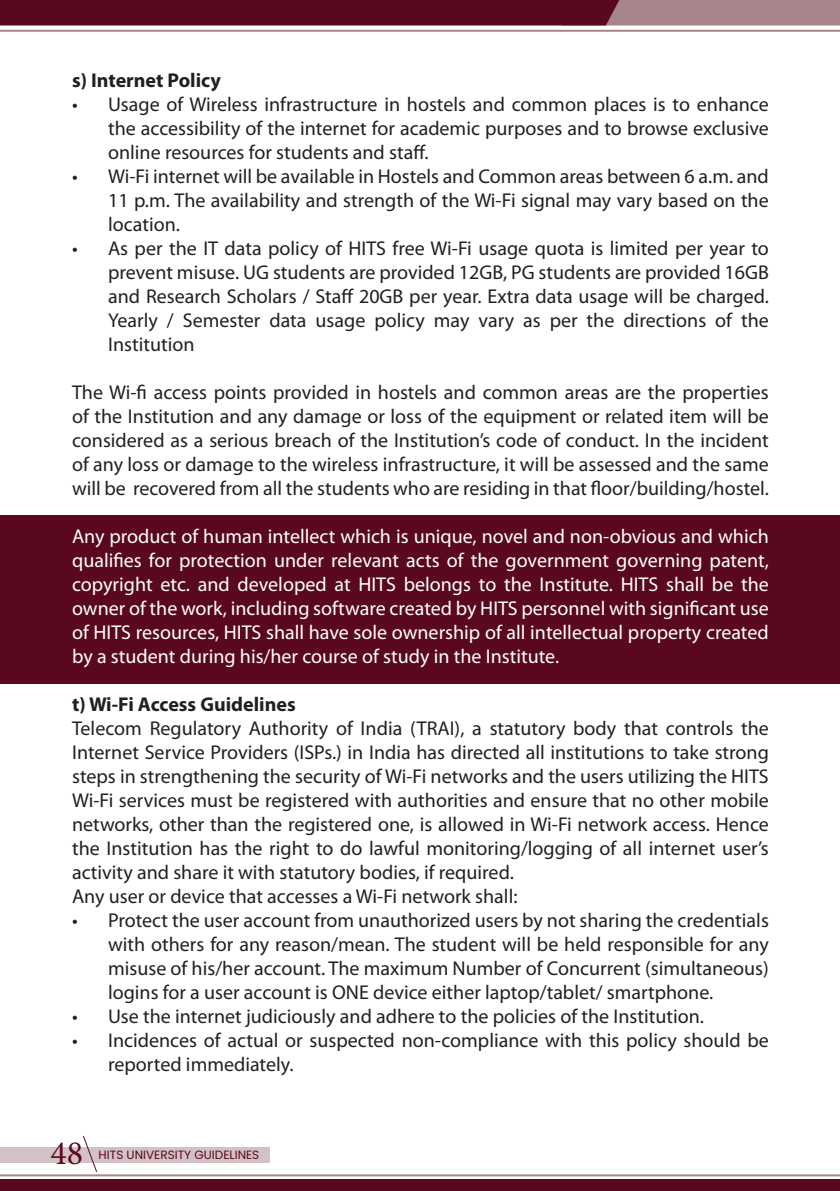
<style>
.page{position:relative;width:840px;height:1191px;background:#fff}
.page>*{position:absolute;margin:0;border:0;box-sizing:border-box;transform-origin:0 0}
.t1{font:34px "Minion Pro";color:#5a081e}
.t2{font:20px/24px "Myriad Pro";color:#231f20;text-align:justify}
.t3{font:20px/24px "Myriad Pro";color:#fff;text-align:justify}
.t4{font:700 20px "Myriad Pro";color:#231f20}
.t5{font:12px "Poppins";color:#5a081e}
</style>
<div class="page">
<div style="left:0;top:1147px;width:269px;height:15px;background:#d2c2c5"></div>
<svg style="left:0;top:0;width:839px;height:26px;background:#712d3e"></svg>
<div style="left:0;top:1179px;width:839px;height:12px;background:#5a081e"></div>
<svg style="left:82px;top:1135px;width:16px;height:37px"></svg>
<hr style="left:0;top:1174px;width:839px;height:2px;background:#a6868b">
<hr style="left:0;top:30px;width:839px;height:2px;background:#a6868b">
<div style="left:0;top:514px;width:839px;height:169px;background:#5a081e"></div>
<p class="t4" style="left:72px;top:67px;width:150px">s) Internet Policy</p>
<p class="t2" style="left:108px;top:92px;width:662px;text-indent:-36px">• Usage of Wireless infrastructure in hostels and common places is to enhance the accessibility of the internet for academic purposes and to browse exclusive online resources for students and staff.</p>
<p class="t2" style="left:108px;top:164px;width:662px;text-indent:-36px">• Wi-Fi internet will be available in Hostels and Common areas between 6 a.m. and 11 p.m. The availability and strength of the Wi-Fi signal may vary based on the location.</p>
<p class="t2" style="left:108px;top:236px;width:662px;text-indent:-36px">• As per the IT data policy of HITS free Wi-Fi usage quota is limited per year to prevent misuse. UG students are provided 12GB, PG students are provided 16GB and Research Scholars / Staff 20GB per year. Extra data usage will be charged.<br>Yearly / Semester data usage policy may vary as per the directions of the Institution</p>
<p class="t2" style="left:72px;top:380px;width:698px">The Wi-fi access points provided in hostels and common areas are the properties of the Institution and any damage or loss of the equipment or related item will be considered as a serious breach of the Institution’s code of conduct. In the incident of any loss or damage to the wireless infrastructure, it will be assessed and the same will be recovered from all the students who are residing in that floor/building/hostel.</p>
<p class="t3" style="left:72px;top:524px;width:698px">Any product of human intellect which is unique, novel and non-obvious and which qualifies for protection under relevant acts of the government governing patent, copyright etc. and developed at HITS belongs to the Institute. HITS shall be the owner of the work, including software created by HITS personnel with significant use of HITS resources, HITS shall have sole ownership of all intellectual property created by a student during his/her course of study in the Institute.</p>
<p class="t4" style="left:72px;top:691px;width:225px">t) Wi-Fi Access Guidelines</p>
<p class="t2" style="left:72px;top:716px;width:698px">Telecom Regulatory Authority of India (TRAI), a statutory body that controls the Internet Service Providers (ISPs.) in India has directed all institutions to take strong steps in strengthening the security of Wi-Fi networks and the users utilizing the HITS Wi-Fi services must be registered with authorities and ensure that no other mobile networks, other than the registered one, is allowed in Wi-Fi network access. Hence the Institution has the right to do lawful monitoring/logging of all internet user’s activity and share it with statutory bodies, if required.</p>
<p class="t2" style="left:72px;top:884px;width:446px">Any user or device that accesses a Wi-Fi network shall:</p>
<p class="t2" style="left:108px;top:908px;width:662px;text-indent:-36px">• Protect the user account from unauthorized users by not sharing the credentials with others for any reason/mean. The student will be held responsible for any misuse of his/her account. The maximum Number of Concurrent (simultaneous) logins for a user account is ONE device either laptop/tablet/ smartphone.</p>
<p class="t2" style="left:72px;top:1004px;width:633px">• Use the internet judiciously and adhere to the policies of the Institution.</p>
<p class="t2" style="left:108px;top:1028px;width:662px;text-indent:-36px">• Incidences of actual or suspected non-compliance with this policy should be reported immediately.</p>
<h1 class="t1" style="left:51px;top:1130px;width:34px">48</h1>
<p class="t5" style="left:99px;top:1148px;width:162px">HITS UNIVERSITY GUIDELINES</p>
</div>
